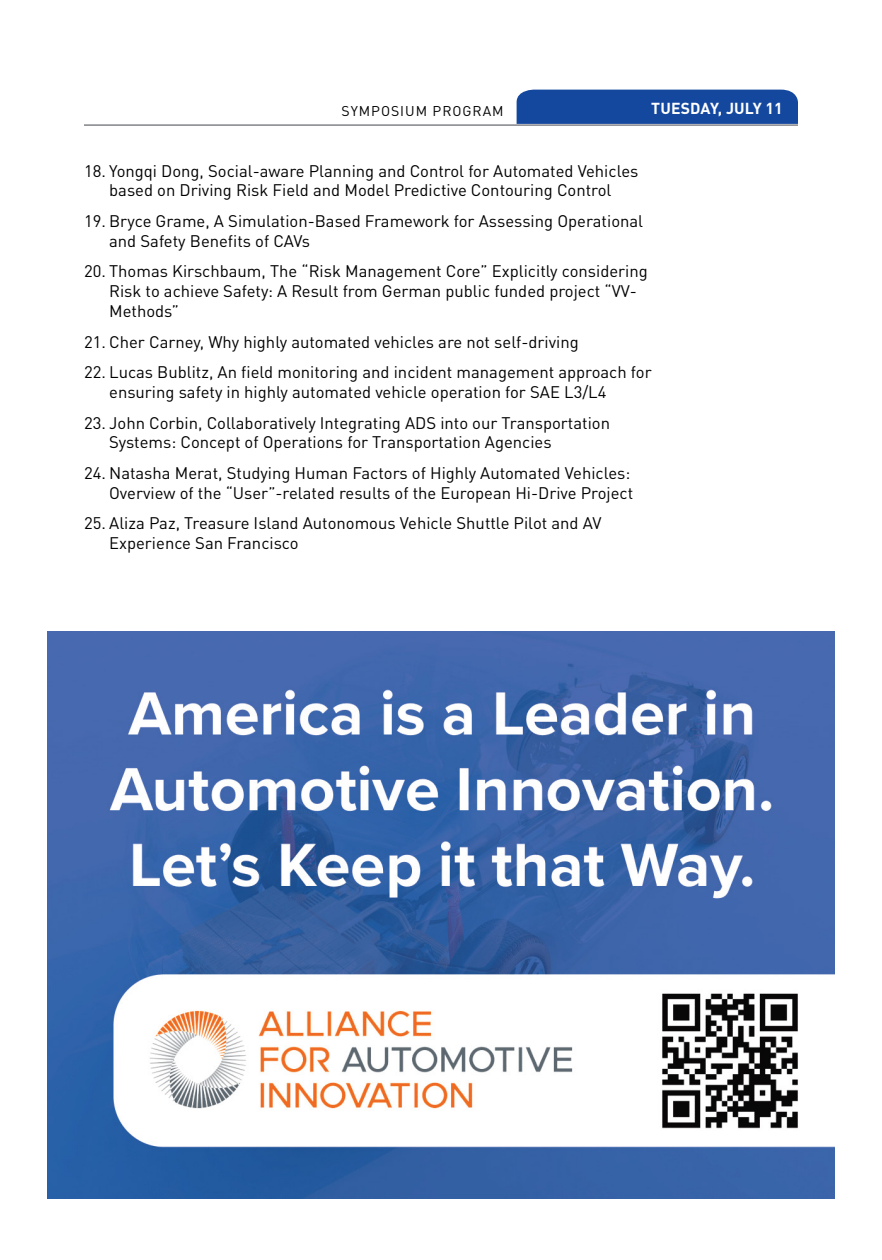
<style>
.page{position:relative;width:882px;height:1260px;background:#fff}
.page>*{position:absolute;margin:0;border:0;box-sizing:border-box;transform-origin:0 0}
.t1{font:16.62px/19.9px "DIN Pro";color:#000}
.t2{font:700 15.75px "DIN Pro";letter-spacing:.01em;color:#fff}
.t3{font:14px "DIN Pro";letter-spacing:.07em;color:#000}
</style>
<div class="page">
<hr style="left:84px;top:124px;width:714px;height:2px;background:#939598">
<div style="left:517px;top:90px;width:281px;height:34px;background:#14489f"></div>
<img style="left:47px;top:631px;width:788px;height:567px">
<p class="t3" style="left:342px;top:100px;width:164px">SYMPOSIUM PROGRAM</p>
<p class="t2" style="left:651px;top:96px;width:133px">TUESDAY, JULY 11</p>
<p class="t1" style="left:84px;top:159px;width:556px;text-align:center">18. Yongqi Dong, Social-aware Planning and Control for Automated Vehicles based on Driving Risk Field and Model Predictive Contouring Control</p>
<p class="t1" style="left:109px;top:210px;width:535px;text-indent:-25px">19. Bryce Grame, A Simulation-Based Framework for Assessing Operational and Safety Benefits of CAVs</p>
<p class="t1" style="left:109px;top:260px;width:540px;text-indent:-25px">20. Thomas Kirschbaum, The “Risk Management Core” Explicitly considering<br>Risk to achieve Safety: A Result from German public funded project “VV-<br>Methods”</p>
<p class="t1" style="left:84px;top:331px;width:496px">21. Cher Carney, Why highly automated vehicles are not self-driving</p>
<p class="t1" style="left:109px;top:361px;width:544px;text-indent:-25px">22. Lucas Bublitz, An field monitoring and incident management approach for ensuring safety in highly automated vehicle operation for SAE L3/L4</p>
<p class="t1" style="left:109px;top:411px;width:502px;text-indent:-25px">23. John Corbin, Collaboratively Integrating ADS into our Transportation<br>Systems: Concept of Operations for Transportation Agencies</p>
<p class="t1" style="left:84px;top:462px;width:551px;text-align:right">24. Natasha Merat, Studying Human Factors of Highly Automated Vehicles:<br>Overview of the “User”-related results of the European Hi-Drive Project</p>
<p class="t1" style="left:109px;top:512px;width:494px;text-indent:-25px">25. Aliza Paz, Treasure Island Autonomous Vehicle Shuttle Pilot and AV<br>Experience San Francisco</p>
</div>
